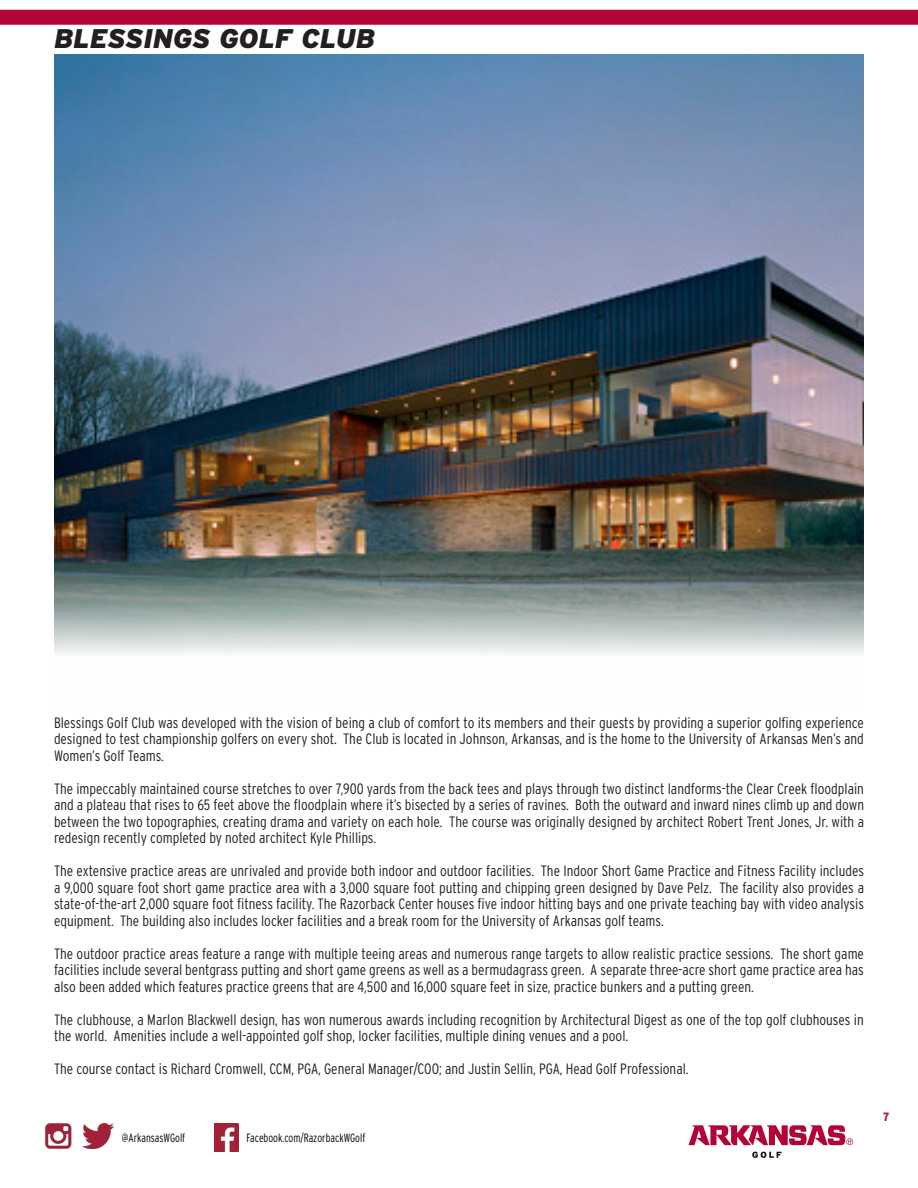
<style>
.page{position:relative;width:918px;height:1188px;background:#fff}
.page>*{position:absolute;margin:0;border:0;box-sizing:border-box;transform-origin:0 0}
.Section_Headline{font:italic 900 27px "Interstate";color:#231f20}
.t1{font:300 condensed 15px/16.5px "Interstate";color:#231f20;text-align:justify}
.t2{font:300 condensed 12px "Interstate";color:#000;scale:.9 1}
.t3{font:900 condensed 12px "Interstate";color:#aa1d3c}
</style>
<div class="page">
<div style="left:0;top:10px;width:918px;height:15px;background:#b30437"></div>
<img style="left:214px;top:1123px;width:24px;height:28px">
<img style="left:82px;top:1123px;width:32px;height:26px">
<svg style="left:752px;top:1152px;width:30px;height:6px"></svg>
<svg style="left:688px;top:1125px;width:165px;height:20px"></svg>
<img style="left:45px;top:1123px;width:27px;height:26px">
<img style="left:54px;top:54px;width:810px;height:600px">
<p class="Section_Headline" style="left:54px;top:22px;width:323px">BLESSINGS GOLF CLUB</p>
<p class="t1" style="left:54px;top:714px;width:812px">Blessings Golf Club was developed with the vision of being a club of comfort to its members and their guests by providing a superior golfing experience designed to test championship golfers on every shot. The Club is located in Johnson, Arkansas, and is the home to the University of Arkansas Men’s and Women’s Golf Teams.</p>
<p class="t1" style="left:54px;top:780px;width:812px">The impeccably maintained course stretches to over 7,900 yards from the back tees and plays through two distinct landforms-the Clear Creek floodplain and a plateau that rises to 65 feet above the floodplain where it’s bisected by a series of ravines. Both the outward and inward nines climb up and down between the two topographies, creating drama and variety on each hole. The course was originally designed by architect Robert Trent Jones, Jr. with a redesign recently completed by noted architect Kyle Phillips.</p>
<p class="t1" style="left:54px;top:863px;width:812px">The extensive practice areas are unrivaled and provide both indoor and outdoor facilities. The Indoor Short Game Practice and Fitness Facility includes a 9,000 square foot short game practice area with a 3,000 square foot putting and chipping green designed by Dave Pelz. The facility also provides a state-of-the-art 2,000 square foot fitness facility. The Razorback Center houses five indoor hitting bays and one private teaching bay with video analysis equipment. The building also includes locker facilities and a break room for the University of Arkansas golf teams.</p>
<p class="t1" style="left:54px;top:945px;width:812px">The outdoor practice areas feature a range with multiple teeing areas and numerous range targets to allow realistic practice sessions. The short game facilities include several bentgrass putting and short game greens as well as a bermudagrass green. A separate three-acre short game practice area has also been added which features practice greens that are 4,500 and 16,000 square feet in size, practice bunkers and a putting green.</p>
<p class="t1" style="left:54px;top:1011px;width:811px">The clubhouse, a Marlon Blackwell design, has won numerous awards including recognition by Architectural Digest as one of the top golf clubhouses in the world. Amenities include a well-appointed golf shop, locker facilities, multiple dining venues and a pool.</p>
<p class="t1" style="left:54px;top:1061px;width:636px">The course contact is Richard Cromwell, CCM, PGA, General Manager/COO; and Justin Sellin, PGA, Head Golf Professional.</p>
<p class="t2" style="left:122px;top:1130px;width:72px">@ArkansasWGolf</p>
<p class="t2" style="left:247px;top:1130px;width:134px">Facebook.com/RazorbackWGolf</p>
<p class="t3" style="left:883px;top:1110px;width:8px">7</p>
</div>
